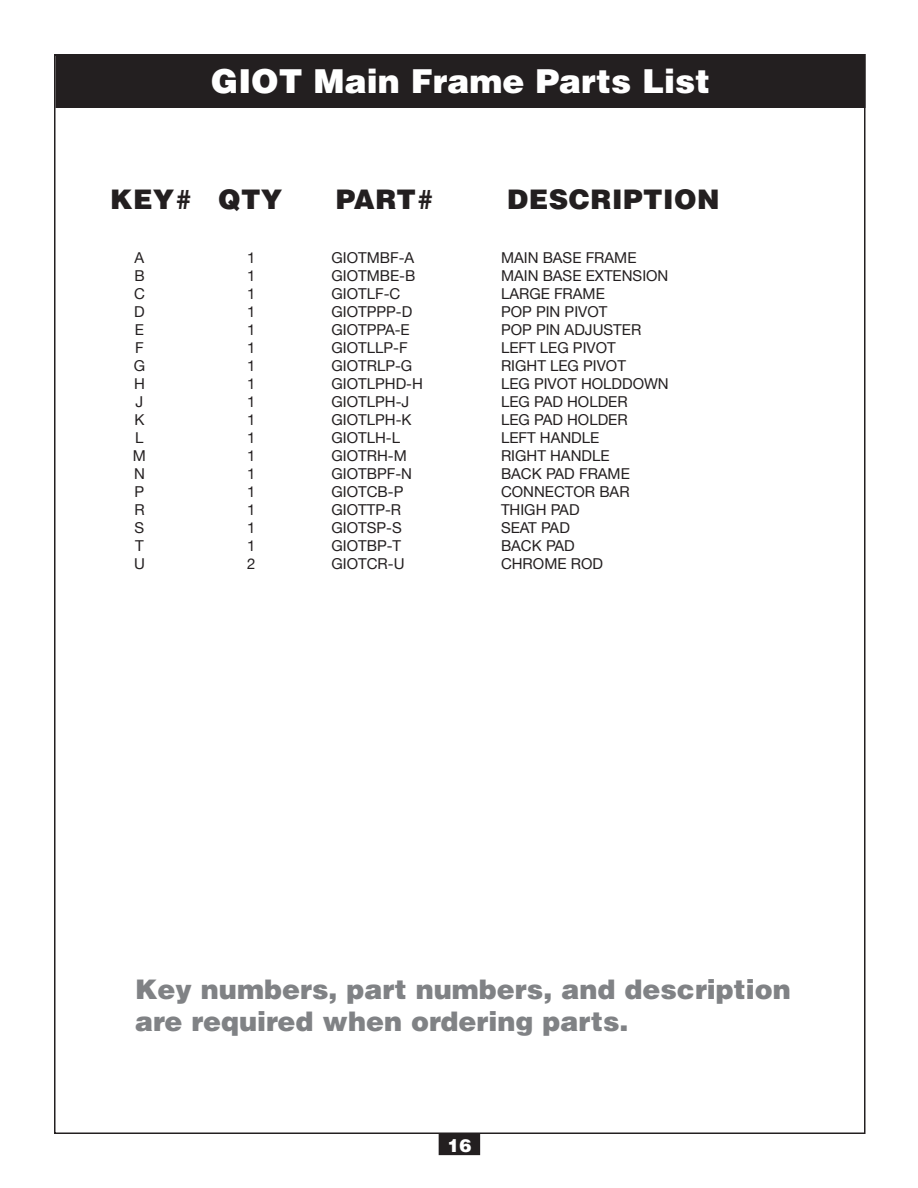
<style>
.page{position:relative;width:918px;height:1188px;background:#fff}
.page>*{position:absolute;margin:0;border:0;box-sizing:border-box;transform-origin:0 0}
.t1{font:900 33px "Helvetica";color:#fff}
.t2{font:900 27px/32.4px "Helvetica";color:#808285}
.t3{font:900 27px "Helvetica";letter-spacing:.02em;color:#231f20}
.t4{font:900 18px "Helvetica";color:#fff}
.t5{font:15px/18px "Helvetica Neue";color:#231f20}
</style>
<div class="page">
<div style="left:56px;top:55px;width:809px;height:52px;background:#231f20"></div>
<div style="left:56px;top:54px;width:810px;height:54px;border:2px solid #231f20"></div>
<div style="left:439px;top:1134px;width:41px;height:21px;background:#231f20"></div>
<h1 class="t1" style="left:211px;top:60px;width:501px">GIOT Main Frame Parts List</h1>
<h2 class="t3" style="left:110px;top:182px;width:174px">KEY# QTY</h2>
<h2 class="t3" style="left:336px;top:182px;width:100px">PART#</h2>
<h2 class="t3" style="left:507px;top:182px;width:214px">DESCRIPTION</h2>
<p class="t5" style="left:133px;top:249px;width:15px">A<br>B<br>C<br>D<br>E<br>F<br>G<br>H<br>J<br>K<br>L<br>M<br>N<br>P<br>R<br>S<br>T<br>U</p>
<p class="t5" style="left:247px;top:249px;width:10px;text-align:justify">1<br>1<br>1<br>1<br>1<br>1<br>1<br>1<br>1<br>1<br>1<br>1<br>1<br>1<br>1<br>1<br>1<br>2</p>
<p class="t5" style="left:332px;top:249px;width:93px">GIOTMBF-A<br>GIOTMBE-B<br>GIOTLF-C<br>GIOTPPP-D<br>GIOTPPA-E<br>GIOTLLP-F<br>GIOTRLP-G<br>GIOTLPHD-H<br>GIOTLPH-J<br>GIOTLPH-K<br>GIOTLH-L<br>GIOTRH-M<br>GIOTBPF-N<br>GIOTCB-P<br>GIOTTP-R<br>GIOTSP-S<br>GIOTBP-T<br>GIOTCR-U</p>
<p class="t5" style="left:501px;top:249px;width:169px">MAIN BASE FRAME<br>MAIN BASE EXTENSION<br>LARGE FRAME<br>POP PIN PIVOT<br>POP PIN ADJUSTER<br>LEFT LEG PIVOT<br>RIGHT LEG PIVOT<br>LEG PIVOT HOLDDOWN<br>LEG PAD HOLDER<br>LEG PAD HOLDER<br>LEFT HANDLE<br>RIGHT HANDLE<br>BACK PAD FRAME<br>CONNECTOR BAR<br>THIGH PAD<br>SEAT PAD<br>BACK PAD<br>CHROME ROD</p>
<h2 class="t2" style="left:135px;top:972px;width:657px">Key numbers, part numbers, and description are required when ordering parts.</h2>
<p class="t4" style="left:447px;top:1134px;width:26px">16</p>
</div>
